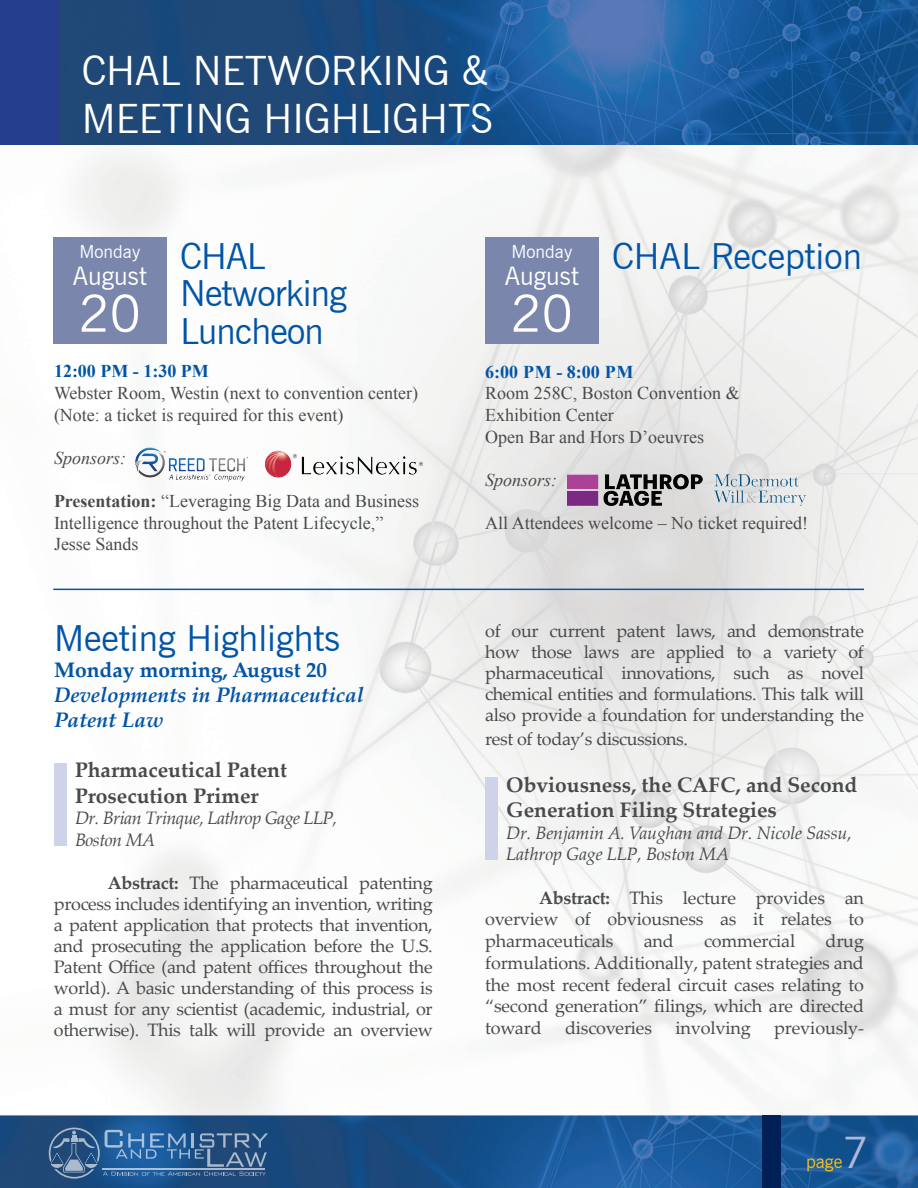
<style>
.page{position:relative;width:918px;height:1188px;background:#fff}
.page>*{position:absolute;margin:0;border:0;box-sizing:border-box;transform-origin:0 0}
.t1{font:51px "News Gothic BT";color:#fff}
.t2{font:43.5px "News Gothic BT";color:#aeb8dc}
.t3{font:40.5px/48.6px "News Gothic BT";color:#fff}
.t4{font:36px "News Gothic BT";color:#0154a6}
.t5{font:36px/37.5px "News Gothic BT";letter-spacing:-.02em;color:#0154a6}
.t6{font:25.5px "News Gothic BT";color:#fff}
.t7{font:700 21px/25.2px "Palatino Linotype";color:#494a4b}
.t8{font:italic 700 21px/25.2px "Palatino Linotype";color:#0154a6}
.t9{font:700 21px "Palatino Linotype";color:#0154a6}
.t10{font:18px/21px "Palatino Linotype";letter-spacing:-.01em;color:#494a4b;text-align:justify}
.t11{font:18px/21.6px "Times New Roman";color:#494a4b}
.t12{font:italic 18px/21.6px "Palatino Linotype";letter-spacing:-.01em;color:#494a4b}
.t13{font:italic 18px/21.6px "Palatino Linotype";letter-spacing:-.03em;color:#494a4b}
.t14{font:700 18px "Times New Roman";color:#0154a6}
.t15{font:italic 18px "Times New Roman";color:#494a4b}
.t16{font:18px "News Gothic BT";color:#fff}
.t17{font:18px "News Gothic BT";color:#fec210}
.s1{font-weight:700}
</style>
<div class="page">
<img style="left:0;top:144px;width:918px;height:1044px">
<div style="left:763px;top:1115px;width:18px;height:73px;background:#002058"></div>
<svg style="left:49px;top:1128px;width:219px;height:51px;background:#386596"></svg>
<hr style="left:103px;top:1168px;width:162px;height:2px;background:#fff">
<img style="left:59px;top:0;width:859px;height:144px">
<div style="left:0;top:0;width:59px;height:144px;background:#253f8e"></div>
<hr style="left:53px;top:589px;width:811px;height:1px;background:#0154a6">
<div style="left:53px;top:237px;width:113px;height:106px;background:#7a86ac"></div>
<div style="left:485px;top:237px;width:113px;height:106px;background:#7a86ac"></div>
<img style="left:133px;top:446px;width:116px;height:36px">
<img style="left:263px;top:446px;width:162px;height:36px">
<img style="left:568px;top:474px;width:135px;height:32px">
<img style="left:714px;top:474px;width:91px;height:32px">
<div style="left:54px;top:763px;width:13px;height:83px;background:#ced3ea"></div>
<div style="left:485px;top:778px;width:13px;height:82px;background:#ced3ea"></div>
<h3 class="t3" style="left:82px;top:46px;width:413px">CHAL NETWORKING &amp;<br>MEETING HIGHLIGHTS</h3>
<h3 class="t5" style="left:180px;top:237px;width:169px">CHAL<br>Networking<br>Luncheon</h3>
<p class="t14" style="left:54px;top:358px;width:156px">12:00 PM - 1:30 PM</p>
<p class="t11" style="left:54px;top:382px;width:366px">Webster Room, Westin (next to convention center) (Note: a ticket is required for this event)</p>
<p class="t15" style="left:54px;top:445px;width:73px">Sponsors:</p>
<p class="t11" style="left:54px;top:490px;width:367px"><span class="s1">Presentation:</span> “Leveraging Big Data and Business<br>Intelligence throughout the Patent Lifecycle,”<br>Jesse Sands</p>
<p class="t16" style="left:79px;top:241px;width:62px">Monday</p>
<h3 class="t6" style="left:73px;top:261px;width:75px">August</h3>
<h1 class="t1" style="left:79px;top:283px;width:63px">20</h1>
<h3 class="t4" style="left:54px;top:617px;width:288px">Meeting Highlights</h3>
<p class="t9" style="left:54px;top:655px;width:275px">Monday morning, August 20</p>
<p class="t8" style="left:54px;top:681px;width:311px">Developments in Pharmaceutical<br>Patent Law</p>
<p class="t7" style="left:75px;top:757px;width:214px">Pharmaceutical Patent<br>Prosecution Primer</p>
<p class="t13" style="left:75px;top:807px;width:264px">Dr. Brian Trinque, Lathrop Gage LLP,<br>Boston MA</p>
<p class="t10" style="left:54px;top:872px;width:380px;text-indent:54px"><span class="s1">Abstract:</span> The pharmaceutical patenting process includes identifying an invention, writing a patent application that protects that invention, and prosecuting the application before the U.S.<br>Patent Office (and patent offices throughout the world). A basic understanding of this process is a must for any scientist (academic, industrial, or otherwise). This talk will provide an overview</p>
<p class="t16" style="left:511px;top:241px;width:62px">Monday</p>
<h3 class="t6" style="left:505px;top:261px;width:75px">August</h3>
<h1 class="t1" style="left:511px;top:283px;width:63px">20</h1>
<h3 class="t4" style="left:612px;top:234px;width:251px">CHAL Reception</h3>
<p class="t14" style="left:485px;top:359px;width:150px">6:00 PM - 8:00 PM</p>
<p class="t11" style="left:485px;top:382px;width:256px">Room 258C, Boston Convention &amp;<br>Exhibition Center<br>Open Bar and Hors D’oeuvres</p>
<p class="t15" style="left:485px;top:467px;width:73px">Sponsors:</p>
<p class="t11" style="left:485px;top:512px;width:324px">All Attendees welcome – No ticket required!</p>
<p class="t10" style="left:485px;top:620px;width:380px">of our current patent laws, and demonstrate how those laws are applied to a variety of pharmaceutical innovations, such as novel chemical entities and formulations. This talk will also provide a foundation for understanding the</p>
<p class="t10" style="left:485px;top:728px;width:204px">rest of today’s discussions.</p>
<p class="t7" style="left:506px;top:771px;width:353px">Obviousness, the CAFC, and Second<br>Generation Filing Strategies</p>
<p class="t12" style="left:506px;top:821px;width:347px">Dr. Benjamin A. Vaughan and Dr. Nicole Sassu,<br>Lathrop Gage LLP, Boston MA</p>
<p class="t10" style="left:485px;top:886px;width:380px;line-height:21.8px;text-indent:54px"><span class="s1">Abstract:</span> This lecture provides an overview of obviousness as it relates to pharmaceuticals</p>
<p class="t10" style="left:485px;top:930px;width:380px;line-height:21.8px;text-indent:340px">drug formulations. Additionally, patent strategies and the most recent federal circuit cases relating to “second generation” filings, which are directed toward</p>
<p class="t10" style="left:644px;top:930px;width:32px">and</p>
<p class="t10" style="left:704px;top:930px;width:93px">commercial</p>
<p class="t10" style="left:565px;top:1017px;width:88px">discoveries</p>
<p class="t10" style="left:675px;top:1017px;width:77px">involving</p>
<p class="t10" style="left:774px;top:1017px;width:91px">previously-</p>
<h2 class="t2" style="left:842px;top:1126px;width:28px">7</h2>
<p class="t17" style="left:806px;top:1151px;width:38px">page</p>
</div>
